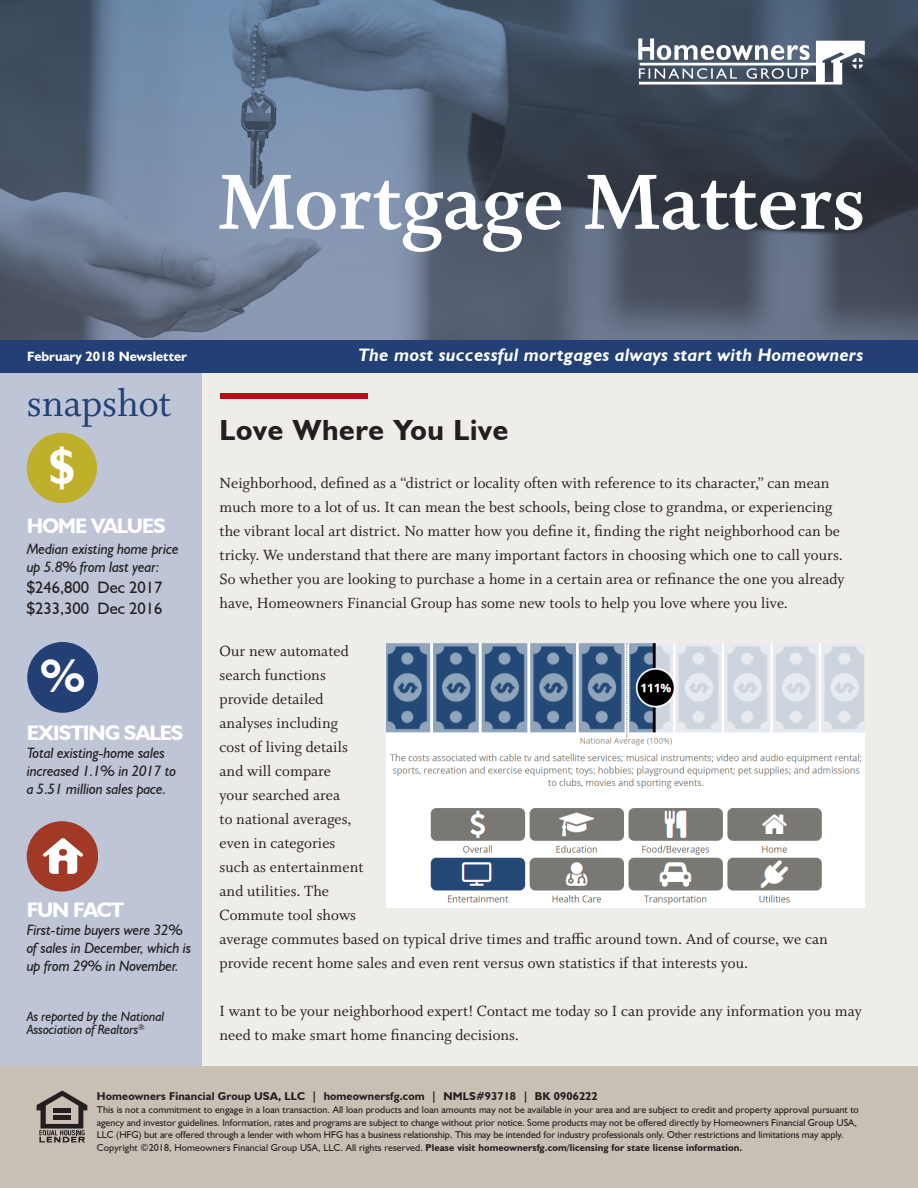
<style>
.page{position:relative;width:918px;height:1188px;background:#fff}
.page>*{position:absolute;margin:0;border:0;box-sizing:border-box;transform-origin:0 0}
.t1{font:700 87.45px "Whitman";color:#fff}
.t2{font:700 49.05px "Humanist 521 BT";color:#fff}
.t3{font:700 46.5px "Humanist 521 BT";color:#fff}
.t4{font:42.15px "Whitman";color:#223f76}
.t5{font:700 29.1px "Humanist 521 BT";letter-spacing:.025em;color:#231f20}
.t6{font:700 21px "Humanist 521 BT";letter-spacing:-.05em;color:#fff}
.t7{font:italic 700 18px "Humanist 521 BT";letter-spacing:.025em;color:#fff}
.t8{font:16.5px/24px "Whitman";letter-spacing:.005em;color:#231f20}
.t9{font:16.5px "Humanist 521 BT";color:#231f20}
.t10{font:italic 15px/18px "Humanist 521 BT";letter-spacing:-.015em;color:#231f20}
.t11{font:italic 13.5px/13.5px "Humanist 521 BT";letter-spacing:-.015em;color:#231f20}
.t12{font:700 13.5px "Humanist 521 BT";color:#fff}
.t13{font:700 11.4px "Humanist 521 BT";letter-spacing:.01em;color:#231f20}
.t14{font:9.9px/12.8px "Humanist 521 BT";color:#231f20}
.s1{font-weight:700}
</style>
<div class="page">
<div style="left:196px;top:372px;width:722px;height:694px;background:#efedea"></div>
<div style="left:0;top:372px;width:202px;height:695px;background:#bdc5d6"></div>
<div style="left:0;top:1067px;width:918px;height:121px;background:#c8c0b4"></div>
<svg style="left:37px;top:1091px;width:50px;height:51px"></svg>
<div style="left:0;top:335px;width:918px;height:38px;background:#223f76"></div>
<div style="left:220px;top:394px;width:148px;height:5px;background:#b50e1a"></div>
<div style="left:27px;top:642px;width:71px;height:71px;background:#223f76;border-radius:50%"></div>
<svg style="left:0;top:0;width:918px;height:340px;background:#566579"></svg>
<svg style="left:638px;top:38px;width:227px;height:47px"></svg>
<div style="left:27px;top:433px;width:70px;height:70px;background:#bfaf2b;border-radius:50%"></div>
<img style="left:28px;top:822px;width:69px;height:68px">
<img style="left:387px;top:644px;width:478px;height:264px">
<p class="t1" style="left:218px;top:153px;width:649px">Mortgage Matters</p>
<p class="t12" style="left:27px;top:348px;width:162px">February 2018 Newsletter</p>
<p class="t7" style="left:358px;top:344px;width:507px">The most successful mortgages always start with Homeowners</p>
<p class="t4" style="left:27px;top:380px;width:146px">snapshot</p>
<p class="t2" style="left:49px;top:436px;width:28px">$</p>
<p class="t6" style="left:27px;top:513px;width:140px">HOME VALUES</p>
<p class="t10" style="left:27px;top:540px;width:154px">Median existing home price up 5.8% from last year:</p>
<p class="t9" style="left:27px;top:577px;width:137px">$246,800 Dec 2017</p>
<p class="t9" style="left:27px;top:598px;width:137px">$233,300 Dec 2016</p>
<p class="t3" style="left:40px;top:647px;width:47px">%</p>
<p class="t6" style="left:27px;top:720px;width:158px">EXISTING SALES</p>
<p class="t10" style="left:27px;top:744px;width:151px">Total existing-home sales increased 1.1% in 2017 to a 5.51 million sales pace.</p>
<p class="t6" style="left:27px;top:897px;width:99px">FUN FACT</p>
<p class="t10" style="left:27px;top:921px;width:166px">First-time buyers were 32% of sales in December, which is up from 29% in November.</p>
<p class="t11" style="left:27px;top:1009px;width:139px">As reported by the National<br>Association of Realtors<sup>®</sup></p>
<p class="t5" style="left:220px;top:412px;width:290px">Love Where You Live</p>
<p class="t8" style="left:220px;top:472px;width:626px">Neighborhood, defined as a “district or locality often with reference to its character,” can mean much more to a lot of us. It can mean the best schools, being close to grandma, or experiencing the vibrant local art district. No matter how you define it, finding the right neighborhood can be tricky. We understand that there are many important factors in choosing which one to call yours.<br>So whether you are looking to purchase a home in a certain area or refinance the one you already have, Homeowners Financial Group has some new tools to help you love where you live.</p>
<p class="t8" style="left:220px;top:640px;width:610px">Our new automated<br>search functions<br>provide detailed<br>analyses including<br>cost of living details<br>and will compare<br>your searched area<br>to national averages,<br>even in categories<br>such as entertainment<br>and utilities. The<br>Commute tool shows<br>average commutes based on typical drive times and traffic around town. And of course, we can provide recent home sales and even rent versus own statistics if that interests you.</p>
<p class="t8" style="left:220px;top:1000px;width:644px">I want to be your neighborhood expert! Contact me today so I can provide any information you may need to make smart home financing decisions.</p>
<p class="t13" style="left:97px;top:1089px;width:502px">Homeowners Financial Group USA, LLC | homeownersfg.com | NMLS#93718 | BK 0906222</p>
<p class="t14" style="left:97px;top:1103px;width:764px">This is not a commitment to engage in a loan transaction. All loan products and loan amounts may not be available in your area and are subject to credit and property approval pursuant to agency and investor guidelines. Information, rates and programs are subject to change without prior notice. Some products may not be offered directly by Homeowners Financial Group USA,<br>LLC (HFG) but are offered through a lender with whom HFG has a business relationship. This may be intended for industry professionals only. Other restrictions and limitations may apply.</p>
<p class="t14" style="left:97px;top:1141px;width:647px">Copyright ©2018, Homeowners Financial Group USA, LLC. All rights reserved. <span class="s1">Please visit homeownersfg.com/licensing for state license information.</span></p>
</div>
